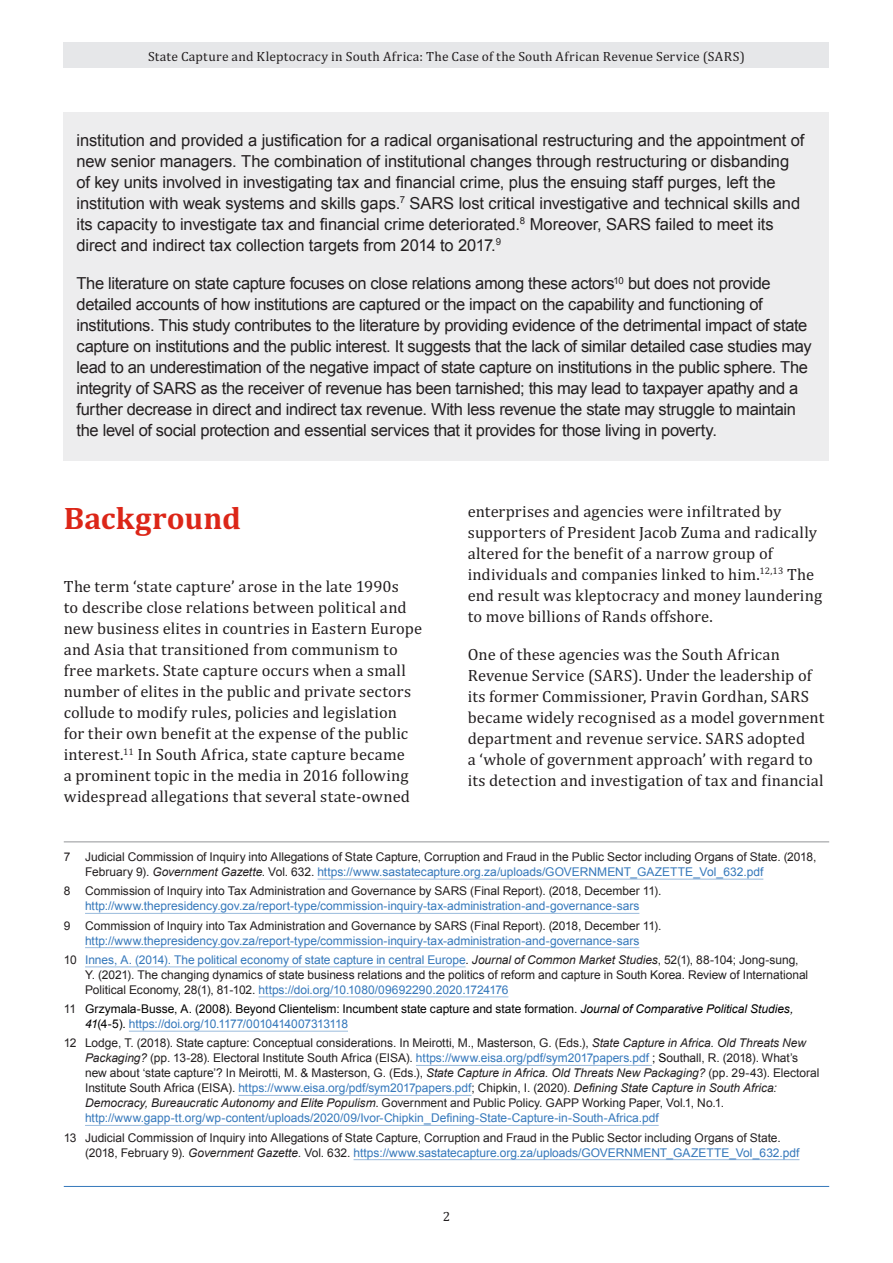
<style>
.page{position:relative;width:893px;height:1263px;background:#fff}
.page>*{position:absolute;margin:0;border:0;box-sizing:border-box;transform-origin:0 0}
.Heading_1{font:700 31.5px "Cambria";letter-spacing:.005em;color:#dc2618}
.Key_Message_Text_Con{font:16.5px/21px "Arial";letter-spacing:-.02em;color:#231f20}
.t1{font:16.5px/21px "Cambria";letter-spacing:.005em;color:#231f20}
.t2{font:13.5px "Cambria";letter-spacing:.02em;color:#231f20}
.Footnote_text{font:12px/15px "Arial";letter-spacing:-.005em;color:#231f20}
.Footnote_text-2{font:12px/15px "Arial";letter-spacing:-.005em;color:#3578bb;text-align:center}
.Footnote_text-3{font:12px/15px "Arial";letter-spacing:-.005em;color:#000}
.s1{font-style:italic}
.s2{color:#3578bb}
.s3{color:#231f20}
.s4{color:#000}
</style>
<div class="page">
<div style="left:64px;top:43px;width:765px;height:25px;background:#e6e7e9"></div>
<hr style="left:64px;top:1186px;width:765px;height:1px;background:#3578bb">
<div style="left:64px;top:113px;width:765px;height:163px;background:#ededee"></div>
<div style="left:64px;top:256px;width:765px;height:205px;background:#ededee"></div>
<hr style="left:64px;top:842px;width:765px;height:1px;background:#939598">
<hr style="left:317px;top:879px;width:446px;height:1px;background:#9abbdd">
<hr style="left:85px;top:913px;width:554px;height:1px;background:#9abbdd">
<hr style="left:85px;top:947px;width:554px;height:1px;background:#9abbdd">
<hr style="left:85px;top:967px;width:381px;height:1px;background:#9abbdd">
<hr style="left:259px;top:997px;width:249px;height:1px;background:#9abbdd">
<hr style="left:129px;top:1031px;width:219px;height:1px;background:#9abbdd">
<hr style="left:416px;top:1065px;width:236px;height:1px;background:#9abbdd">
<hr style="left:238px;top:1095px;width:234px;height:1px;background:#9abbdd">
<hr style="left:85px;top:1125px;width:574px;height:1px;background:#9abbdd">
<hr style="left:354px;top:1159px;width:445px;height:1px;background:#9abbdd">
<p class="t2" style="left:148px;top:48px;width:598px">State Capture and Kleptocracy in South Africa: The Case of the South African Revenue Service (SARS)</p>
<p class="Key_Message_Text_Con" style="left:77px;top:130px;width:729px">institution and provided a justification for a radical organisational restructuring and the appointment of new senior managers. The combination of institutional changes through restructuring or disbanding of key units involved in investigating tax and financial crime, plus the ensuing staff purges, left the institution with weak systems and skills gaps.<sup>7</sup> SARS lost critical investigative and technical skills and its capacity to investigate tax and financial crime deteriorated.<sup>8</sup> Moreover, SARS failed to meet its direct and indirect tax collection targets from 2014 to 2017.<sup>9</sup></p>
<p class="Key_Message_Text_Con" style="left:77px;top:273px;width:737px">The literature on state capture focuses on close relations among these actors<sup>10</sup> but does not provide detailed accounts of how institutions are captured or the impact on the capability and functioning of institutions. This study contributes to the literature by providing evidence of the detrimental impact of state capture on institutions and the public interest. It suggests that the lack of similar detailed case studies may lead to an underestimation of the negative impact of state capture on institutions in the public sphere. The integrity of SARS as the receiver of revenue has been tarnished; this may lead to taxpayer apathy and a further decrease in direct and indirect tax revenue. With less revenue the state may struggle to maintain the level of social protection and essential services that it provides for those living in poverty.</p>
<p class="Heading_1" style="left:64px;top:496px;width:179px">Background</p>
<p class="t1" style="left:64px;top:576px;width:360px">The term ‘state capture’ arose in the late 1990s<br>to describe close relations between political and new business elites in countries in Eastern Europe and Asia that transitioned from communism to free markets. State capture occurs when a small number of elites in the public and private sectors collude to modify rules, policies and legislation<br>for their own benefit at the expense of the public interest.<sup>11</sup> In South Africa, state capture became<br>a prominent topic in the media in 2016 following widespread allegations that several state-owned</p>
<p class="t1" style="left:468px;top:500px;width:356px">enterprises and agencies were infiltrated by supporters of President Jacob Zuma and radically altered for the benefit of a narrow group of individuals and companies linked to him.<sup>12,13</sup> The end result was kleptocracy and money laundering to move billions of Rands offshore.</p>
<p class="t1" style="left:468px;top:643px;width:358px">One of these agencies was the South African Revenue Service (SARS). Under the leadership of its former Commissioner, Pravin Gordhan, SARS became widely recognised as a model government department and revenue service. SARS adopted<br>a ‘whole of government approach’ with regard to its detection and investigation of tax and financial</p>
<p class="Footnote_text" style="left:85px;top:849px;width:733px;text-indent:-21px">7 Judicial Commission of Inquiry into Allegations of State Capture, Corruption and Fraud in the Public Sector including Organs of State. (2018,<br>February 9). <span class="s1">Government Gazette</span>. Vol. 632. <span class="s2">https://www.sastatecapture.org.za/uploads/GOVERNMENT_GAZETTE_Vol_632.pdf</span></p>
<p class="Footnote_text-2" style="left:64px;top:884px;width:599px"><span class="s3">8 Commission of Inquiry into Tax Administration and Governance by SARS (Final Report). (2018, December 11). </span>http://www.thepresidency.gov.za/report-type/commission-inquiry-tax-administration-and-governance-sars</p>
<p class="Footnote_text-2" style="left:64px;top:918px;width:599px"><span class="s3">9 Commission of Inquiry into Tax Administration and Governance by SARS (Final Report). (2018, December 11). </span>http://www.thepresidency.gov.za/report-type/commission-inquiry-tax-administration-and-governance-sars</p>
<p class="Footnote_text" style="left:85px;top:952px;width:725px;text-indent:-21px">10 <span class="s2">Innes, A. (2014). The political economy of state capture in central Europe</span>. <span class="s1">Journal of Common Market Studies</span>, 52(1), 88-104; Jong-sung,<br>Y. (2021). The changing dynamics of state business relations and the politics of reform and capture in South Korea. Review of International<br>Political Economy, 28(1), 81-102. <span class="s2">https://doi.org/10.1080/09692290.2020.1724176</span></p>
<p class="Footnote_text-3" style="left:85px;top:1001px;width:710px;text-indent:-21px"><span class="s3">11</span> Grzymala-Busse, A. (2008). Beyond Clientelism: Incumbent state capture and state formation. <span class="s1">Journal of Comparative Political Studies,<br>41</span>(4-5). <span class="s2">https://doi.org/10.1177/0010414007313118</span></p>
<p class="Footnote_text" style="left:85px;top:1036px;width:736px;text-indent:-21px">12 Lodge, T. (2018). State capture: Conceptual considerations. In Meirotti, M., Masterson, G. (Eds.), <span class="s1">State Capture in Africa. Old Threats New Packaging?</span> (pp. 13-28). Electoral Institute South Africa (EISA). <span class="s2">https://www.eisa.org/pdf/sym2017papers.pdf</span> <span class="s4">; S</span>outhall, R. (2018). What’s new about ‘state capture’? In Meirotti, M. &amp; Masterson, G. (Eds.), <span class="s1">State Capture in Africa. Old Threats New Packaging?</span> (pp. 29-43). Electoral Institute South Africa (EISA). <span class="s2">https://www.eisa.org/pdf/sym2017papers.pdf</span>; Chipkin, I. (2020). <span class="s1">Defining State Capture in South Africa:<br>Democracy, Bureaucratic Autonomy and Elite Populism</span>. Government and Public Policy. GAPP Working Paper, Vol.1, No.1. <span class="s2">http://www.gapp-tt.org/wp-content/uploads/2020/09/Ivor-Chipkin_Defining-State-Capture-in-South-Africa.pdf</span></p>
<p class="Footnote_text" style="left:85px;top:1130px;width:716px;text-indent:-21px">13 Judicial Commission of Inquiry into Allegations of State Capture, Corruption and Fraud in the Public Sector including Organs of State. (2018, February 9). <span class="s1">Government Gazette.</span> Vol. 632. <span class="s2">https://www.sastatecapture.org.za/uploads/GOVERNMENT_GAZETTE_Vol_632.pdf</span></p>
<p class="t2" style="left:443px;top:1208px;width:9px">2</p>
</div>
